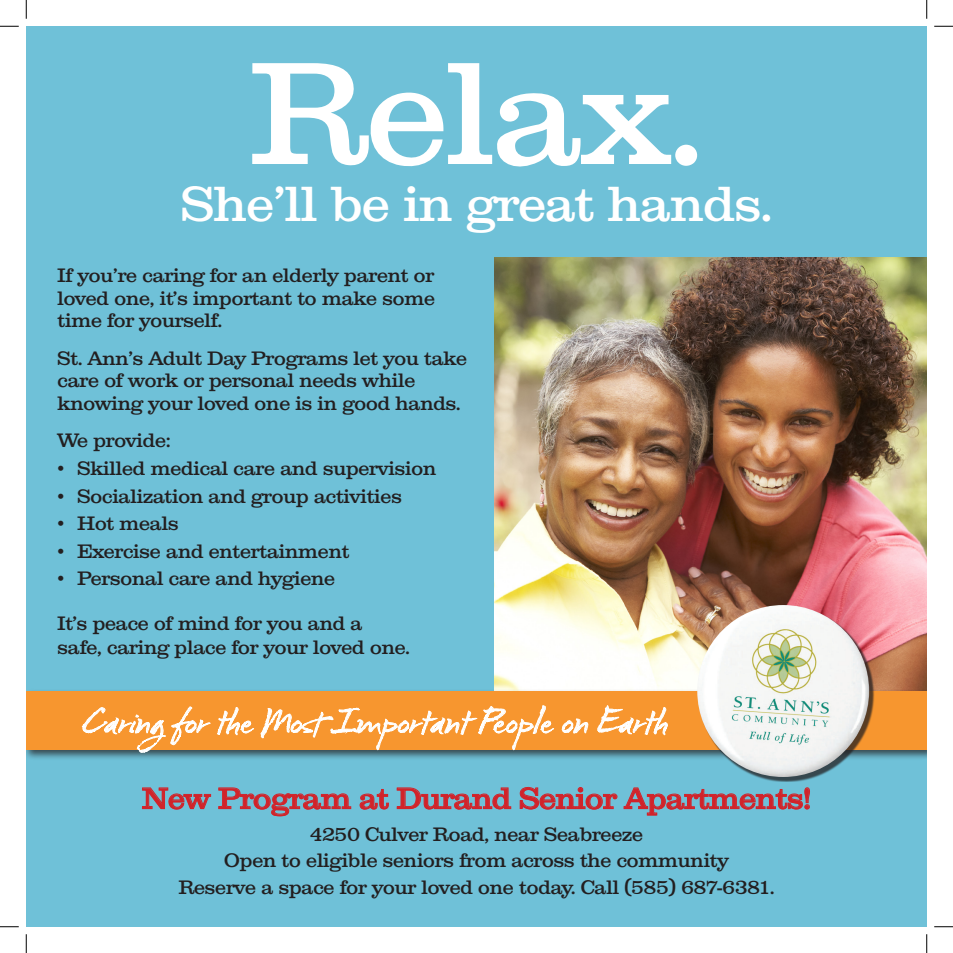
<style>
.page{position:relative;width:953px;height:953px;background:#fff}
.page>*{position:absolute;margin:0;border:0;box-sizing:border-box;transform-origin:0 0}
.t1{font:140px "Clarxndon";color:#fff}
.t2{font:47.5px "Clarxndon";color:#fff}
.t3{font:37.25px "Fugu";color:#fff;scale:1.06 1}
.t4{font:28.75px "Clarxndon";color:#d1232a}
.t5{font:18.75px/22.5px "Clarxndon";color:#231f20}
</style>
<div class="page">
<div style="left:26px;top:26px;width:900px;height:900px;background:#6fc1d8"></div>
<img style="left:494px;top:258px;width:432px;height:430px">
<div style="left:26px;top:688px;width:900px;height:72px;background:#231f20;opacity:.75"></div>
<div style="left:26px;top:691px;width:900px;height:59px;background:#f7962f"></div>
<svg style="left:81px;top:706px;width:173px;height:52px"></svg>
<svg style="left:260px;top:705px;width:294px;height:45px"></svg>
<svg style="left:561px;top:718px;width:28px;height:16px"></svg>
<svg style="left:597px;top:705px;width:71px;height:31px"></svg>
<div style="left:699px;top:607px;width:175px;height:175px;background:#231f20;opacity:.75"></div>
<img style="left:697px;top:605px;width:172px;height:172px;border-radius:86px">
<svg style="left:142px;top:787px;width:69px;height:23px"></svg>
<svg style="left:218px;top:787px;width:133px;height:29px"></svg>
<svg style="left:359px;top:789px;width:30px;height:21px"></svg>
<svg style="left:397px;top:787px;width:114px;height:23px"></svg>
<svg style="left:519px;top:786px;width:98px;height:24px"></svg>
<svg style="left:623px;top:787px;width:187px;height:28px"></svg>
<svg style="left:0;top:25px;width:19px;height:2px"></svg>
<svg style="left:934px;top:25px;width:18px;height:2px"></svg>
<svg style="left:0;top:926px;width:19px;height:1px"></svg>
<svg style="left:934px;top:926px;width:18px;height:1px"></svg>
<svg style="left:25px;top:0;width:2px;height:19px"></svg>
<svg style="left:25px;top:934px;width:2px;height:18px"></svg>
<svg style="left:926px;top:0;width:1px;height:19px"></svg>
<svg style="left:926px;top:934px;width:1px;height:18px"></svg>
<p class="t1" style="left:251px;top:31px;width:453px">Relax.</p>
<p class="t2" style="left:181px;top:176px;width:592px">She’ll be in great hands.</p>
<p class="t5" style="left:58px;top:264px;width:379px">If you’re caring for an elderly parent or loved one, it’s important to make some</p>
<p class="t5" style="left:58px;top:309px;width:166px">time for yourself.</p>
<p class="t5" style="left:58px;top:347px;width:411px">St. Ann’s Adult Day Programs let you take care of work or personal needs while</p>
<p class="t5" style="left:58px;top:392px;width:404px">knowing your loved one is in good hands.</p>
<p class="t5" style="left:58px;top:429px;width:115px">We provide:</p>
<p class="t5" style="left:58px;top:457px;width:380px">• Skilled medical care and supervision</p>
<p class="t5" style="left:58px;top:484px;width:346px">• Socialization and group activities</p>
<p class="t5" style="left:58px;top:512px;width:122px">• Hot meals</p>
<p class="t5" style="left:58px;top:539px;width:293px">• Exercise and entertainment</p>
<p class="t5" style="left:58px;top:567px;width:279px">• Personal care and hygiene</p>
<p class="t5" style="left:58px;top:612px;width:306px">It’s peace of mind for you and a</p>
<p class="t5" style="left:58px;top:636px;width:354px">safe, caring place for your loved one.</p>
<p class="t3" style="left:82px;top:697px;width:554px">Caring for the MostImportant People on Earth</p>
<p class="t4" style="left:142px;top:781px;width:670px">New Program at Durand Senior Apartments!</p>
<p class="t5" style="left:310px;top:823px;width:334px">4250 Culver Road, near Seabreeze</p>
<p class="t5" style="left:224px;top:849px;width:506px">Open to eligible seniors from across the community</p>
<p class="t5" style="left:179px;top:875px;width:597px">Reserve a space for your loved one today. Call (585) 687-6381.</p>
</div>
